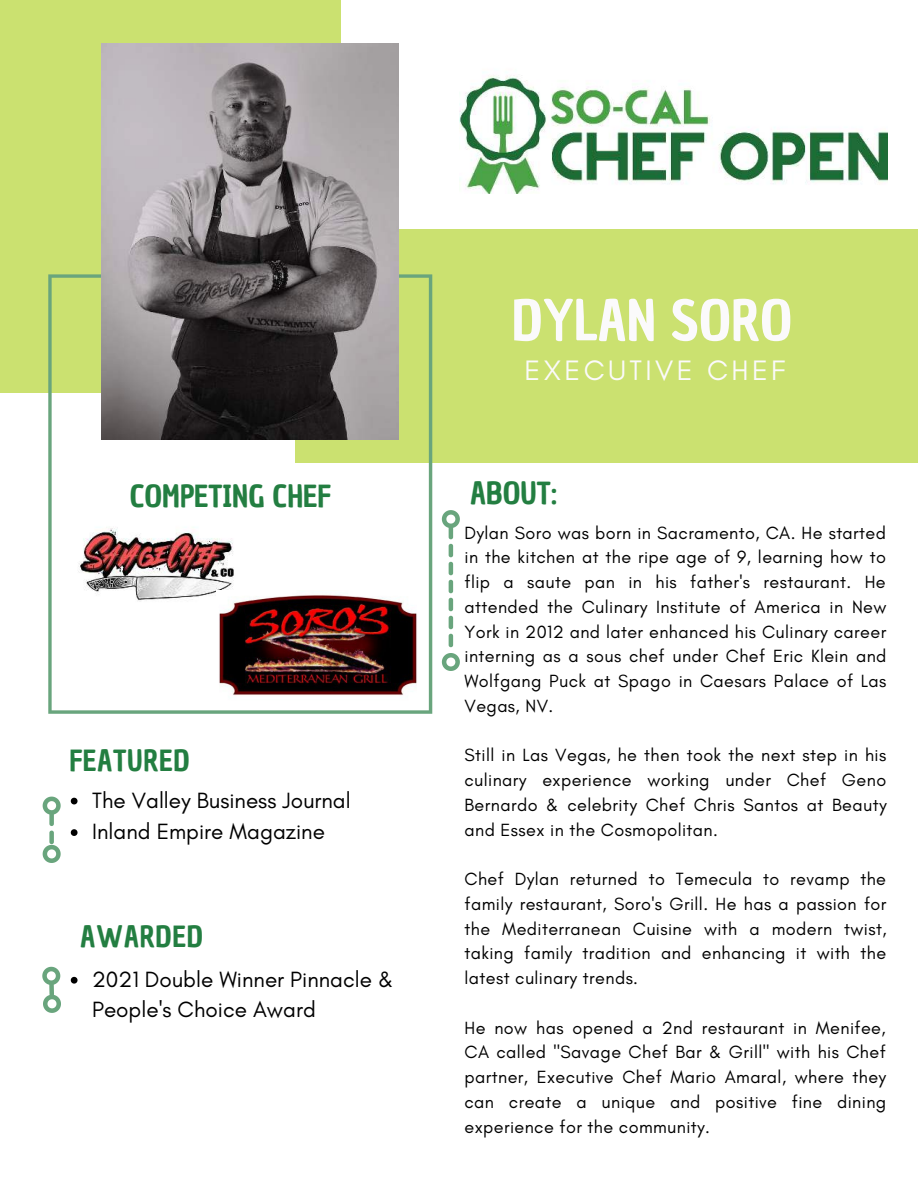
<style>
.page{position:relative;width:918px;height:1188px;background:#fff}
.page>*{position:absolute;margin:0;border:0;box-sizing:border-box;transform-origin:0 0}
.t1{font:54.15px "Chau Philomene One";color:#fbfafb}
.t2{font:29.7px "Chau Philomene One";color:#237e41}
.t3{font:28.65px "Glacial Indifference";letter-spacing:.12em;color:#fbfafb}
.t4{font:28.5px "Chau Philomene One";letter-spacing:.02em;color:#237e41}
.t5{font:22.5px/31.5px "Glacial Indifference";color:#000}
.t6{font:18px/24.8px "Glacial Indifference";letter-spacing:.02em;color:#000;text-align:justify}
</style>
<div class="page">
<div style="left:0;top:0;width:340px;height:393px;background:#cbe170"></div>
<div style="left:295px;top:229px;width:623px;height:234px;background:#cbe170"></div>
<svg style="left:48px;top:274px;width:384px;height:440px"></svg>
<img style="left:101px;top:44px;width:297px;height:396px">
<svg style="left:441px;top:510px;width:19px;height:161px"></svg>
<img style="left:459px;top:75px;width:429px;height:119px">
<svg style="left:42px;top:966px;width:19px;height:47px"></svg>
<svg style="left:42px;top:796px;width:19px;height:67px"></svg>
<img style="left:77px;top:523px;width:163px;height:83px">
<img style="left:217px;top:591px;width:201px;height:110px">
<svg style="left:71px;top:798px;width:7px;height:6px"></svg>
<svg style="left:71px;top:829px;width:7px;height:7px"></svg>
<svg style="left:71px;top:977px;width:7px;height:7px"></svg>
<h1 class="t1" style="left:512px;top:284px;width:282px">DYLAN SORO</h1>
<h3 class="t3" style="left:525px;top:355px;width:262px">EXECUTIVE CHEF</h3>
<h2 class="t2" style="left:130px;top:477px;width:202px">COMPETING CHEF</h2>
<h2 class="t2" style="left:470px;top:473px;width:89px">ABOUT:</h2>
<h3 class="t4" style="left:70px;top:741px;width:122px">FEATURED</h3>
<p class="t5" style="left:92px;top:785px;width:260px">The Valley Business Journal<br>Inland Empire Magazine</p>
<h3 class="t4" style="left:80px;top:918px;width:124px">AWARDED</h3>
<p class="t5" style="left:92px;top:965px;width:303px;line-height:30.3px">2021 Double Winner Pinnacle &amp;<br>People's Choice Award</p>
<p class="t6" style="left:465px;top:521px;width:424px">Dylan Soro was born in Sacramento, CA. He started in the kitchen at the ripe age of 9, learning how to flip a saute pan in his father's restaurant. He attended the Culinary Institute of America in New York in 2012 and later enhanced his Culinary career interning as a sous chef under Chef Eric Klein and Wolfgang Puck at Spago in Caesars Palace of Las Vegas, NV.</p>
<p class="t6" style="left:465px;top:743px;width:424px">Still in Las Vegas, he then took the next step in his culinary experience working under Chef Geno Bernardo &amp; celebrity Chef Chris Santos at Beauty and Essex in the Cosmopolitan.</p>
<p class="t6" style="left:465px;top:867px;width:424px">Chef Dylan returned to Temecula to revamp the family restaurant, Soro's Grill. He has a passion for the Mediterranean Cuisine with a modern twist, taking family tradition and enhancing it with the latest culinary trends.</p>
<p class="t6" style="left:465px;top:1016px;width:423px">He now has opened a 2nd restaurant in Menifee, CA called "Savage Chef Bar &amp; Grill" with his Chef partner, Executive Chef Mario Amaral, where they can create a unique and positive fine dining experience for the community.</p>
</div>
